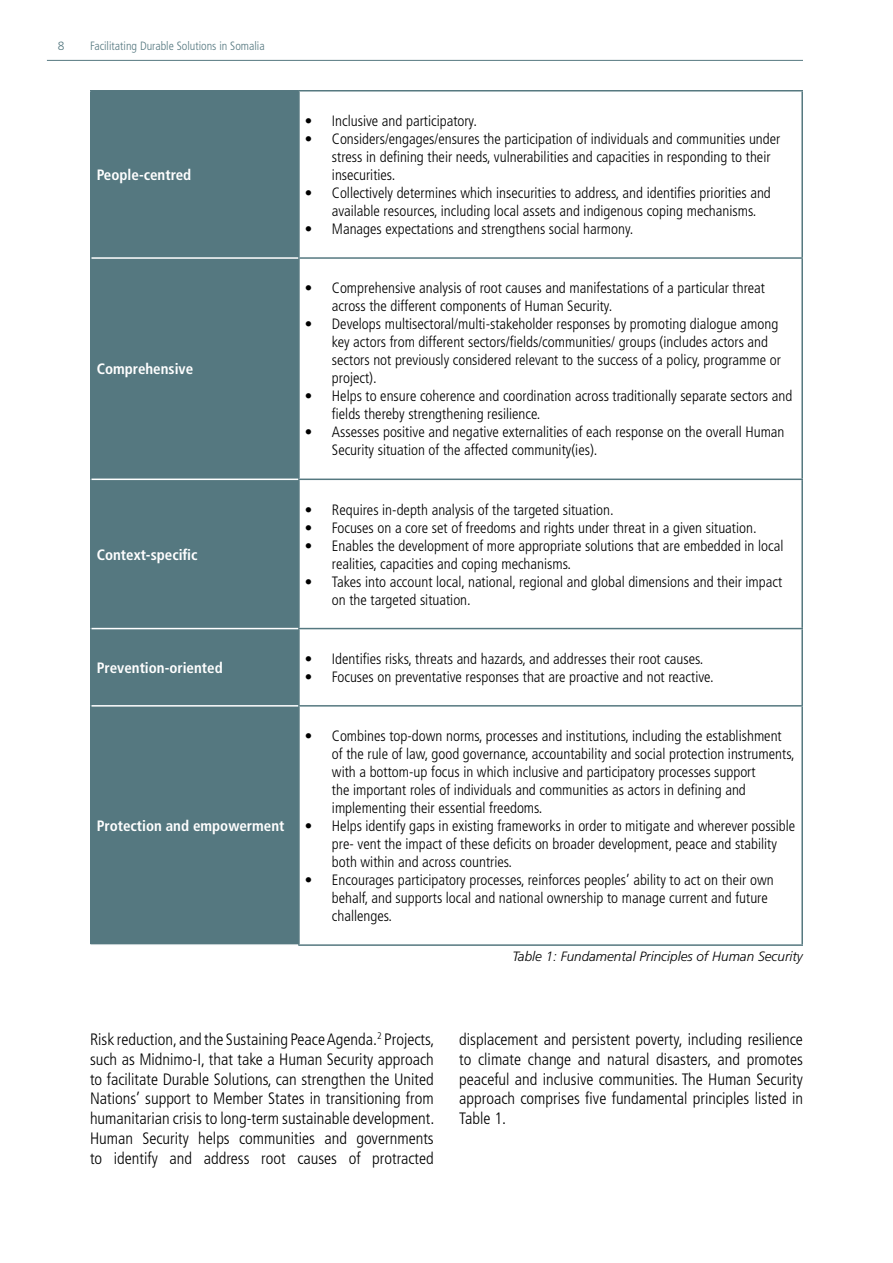
<style>
.page{position:relative;width:893px;height:1263px;background:#fff}
.page>*{position:absolute;margin:0;border:0;box-sizing:border-box;transform-origin:0 0}
.t1{font:300 condensed 16.5px/19.8px "Frutiger LT Std";color:#000;text-align:justify}
.t2{font:300 condensed 15px/18px "Frutiger LT Std";color:#000}
.t3{font:700 condensed 15px "Frutiger LT Std";color:#fff}
.t4{font:italic 300 13.5px "Frutiger LT Std";color:#000}
.t5{font:300 condensed 12px "Frutiger LT Std";color:#557880}
.t6{font:300 12px "Frutiger LT Std";color:#557880}
</style>
<div class="page">
<hr style="left:47px;top:60px;width:756px;height:1px;background:#557880">
<div style="left:92px;top:92px;width:206px;height:852px;background:#557880"></div>
<svg style="left:300px;top:478px;width:501px;height:152px"></svg>
<hr style="left:299px;top:90px;width:504px;height:2px;background:#557880">
<hr style="left:801px;top:92px;width:2px;height:165px;background:#557880">
<hr style="left:298px;top:257px;width:505px;height:2px;background:#557880">
<hr style="left:801px;top:259px;width:2px;height:220px;background:#557880">
<hr style="left:298px;top:479px;width:505px;height:1px;background:#557880">
<hr style="left:801px;top:480px;width:2px;height:148px;background:#557880">
<hr style="left:298px;top:628px;width:505px;height:1px;background:#557880">
<hr style="left:801px;top:629px;width:2px;height:76px;background:#557880">
<hr style="left:298px;top:705px;width:505px;height:2px;background:#557880">
<hr style="left:801px;top:707px;width:2px;height:237px;background:#557880">
<hr style="left:298px;top:944px;width:505px;height:2px;background:#557880">
<hr style="left:90px;top:90px;width:209px;height:2px;background:#557880">
<hr style="left:90px;top:92px;width:2px;height:166px;background:#557880">
<hr style="left:298px;top:92px;width:2px;height:165px;background:#557880">
<hr style="left:90px;top:258px;width:2px;height:221px;background:#557880">
<hr style="left:298px;top:259px;width:2px;height:220px;background:#557880">
<hr style="left:90px;top:479px;width:2px;height:150px;background:#557880">
<hr style="left:298px;top:480px;width:2px;height:148px;background:#557880">
<hr style="left:90px;top:629px;width:2px;height:77px;background:#557880">
<hr style="left:298px;top:629px;width:2px;height:76px;background:#557880">
<hr style="left:90px;top:706px;width:2px;height:238px;background:#557880">
<hr style="left:298px;top:707px;width:2px;height:237px;background:#557880">
<hr style="left:92px;top:257px;width:206px;height:2px;background:#fff">
<hr style="left:92px;top:479px;width:206px;height:1px;background:#fff">
<hr style="left:92px;top:628px;width:206px;height:1px;background:#fff">
<hr style="left:92px;top:705px;width:206px;height:2px;background:#fff">
<p class="t6" style="left:58px;top:39px;width:8px">8</p>
<p class="t5" style="left:90px;top:39px;width:176px">Facilitating Durable Solutions in Somalia</p>
<p class="t3" style="left:97px;top:166px;width:96px">People-centred</p>
<p class="t3" style="left:97px;top:360px;width:98px">Comprehensive</p>
<p class="t3" style="left:97px;top:545px;width:102px">Context-specific</p>
<p class="t3" style="left:97px;top:659px;width:128px">Prevention-oriented</p>
<p class="t3" style="left:97px;top:817px;width:189px">Protection and empowerment</p>
<p class="t2" style="left:305px;top:112px;width:174px">• Inclusive and participatory.</p>
<p class="t2" style="left:332px;top:130px;width:450px;text-indent:-27px">• Considers/engages/ensures the participation of individuals and communities under stress in defining their needs, vulnerabilities and capacities in responding to their insecurities.</p>
<p class="t2" style="left:332px;top:184px;width:440px;text-indent:-27px">• Collectively determines which insecurities to address, and identifies priorities and available resources, including local assets and indigenous coping mechanisms.</p>
<p class="t2" style="left:305px;top:220px;width:330px">• Manages expectations and strengthens social harmony.</p>
<p class="t2" style="left:332px;top:279px;width:435px;text-indent:-27px">• Comprehensive analysis of root causes and manifestations of a particular threat across the different components of Human Security.</p>
<p class="t2" style="left:332px;top:315px;width:450px;text-indent:-27px">• Develops multisectoral/multi-stakeholder responses by promoting dialogue among key actors from different sectors/fields/communities/ groups (includes actors and sectors not previously considered relevant to the success of a policy, programme or project).</p>
<p class="t2" style="left:332px;top:387px;width:462px;text-indent:-27px">• Helps to ensure coherence and coordination across traditionally separate sectors and fields thereby strengthening resilience.</p>
<p class="t2" style="left:332px;top:423px;width:454px;text-indent:-27px">• Assesses positive and negative externalities of each response on the overall Human<br>Security situation of the affected community(ies).</p>
<p class="t2" style="left:305px;top:501px;width:310px">• Requires in-depth analysis of the targeted situation.</p>
<p class="t2" style="left:305px;top:519px;width:453px">• Focuses on a core set of freedoms and rights under threat in a given situation.</p>
<p class="t2" style="left:332px;top:537px;width:453px;text-indent:-27px">• Enables the development of more appropriate solutions that are embedded in local realities, capacities and coping mechanisms.</p>
<p class="t2" style="left:332px;top:573px;width:452px;text-indent:-27px">• Takes into account local, national, regional and global dimensions and their impact on the targeted situation.</p>
<p class="t2" style="left:305px;top:650px;width:400px">• Identifies risks, threats and hazards, and addresses their root causes.</p>
<p class="t2" style="left:305px;top:668px;width:410px">• Focuses on preventative responses that are proactive and not reactive.</p>
<p class="t2" style="left:332px;top:727px;width:464px;text-indent:-27px">• Combines top-down norms, processes and institutions, including the establishment of the rule of law, good governance, accountability and social protection instruments, with a bottom-up focus in which inclusive and participatory processes support<br>the important roles of individuals and communities as actors in defining and implementing their essential freedoms.</p>
<p class="t2" style="left:332px;top:817px;width:465px;text-indent:-27px">• Helps identify gaps in existing frameworks in order to mitigate and wherever possible pre- vent the impact of these deficits on broader development, peace and stability both within and across countries.</p>
<p class="t2" style="left:332px;top:871px;width:443px;text-indent:-27px">• Encourages participatory processes, reinforces peoples’ ability to act on their own behalf, and supports local and national ownership to manage current and future challenges.</p>
<p class="t4" style="left:512px;top:948px;width:292px">Table 1: Fundamental Principles of Human Security</p>
<p class="t1" style="left:90px;top:1029px;width:346px">Risk reduction, and the Sustaining Peace Agenda.<sup>2</sup> Projects, such as Midnimo-I, that take a Human Security approach to facilitate Durable Solutions, can strengthen the United Nations’ support to Member States in transitioning from humanitarian crisis to long-term sustainable development.<br>Human Security helps communities and governments to identify and address root causes of protracted</p>
<p class="t1" style="left:459px;top:1029px;width:345px">displacement and persistent poverty, including resilience to climate change and natural disasters, and promotes peaceful and inclusive communities. The Human Security approach comprises five fundamental principles listed in Table 1.</p>
</div>
